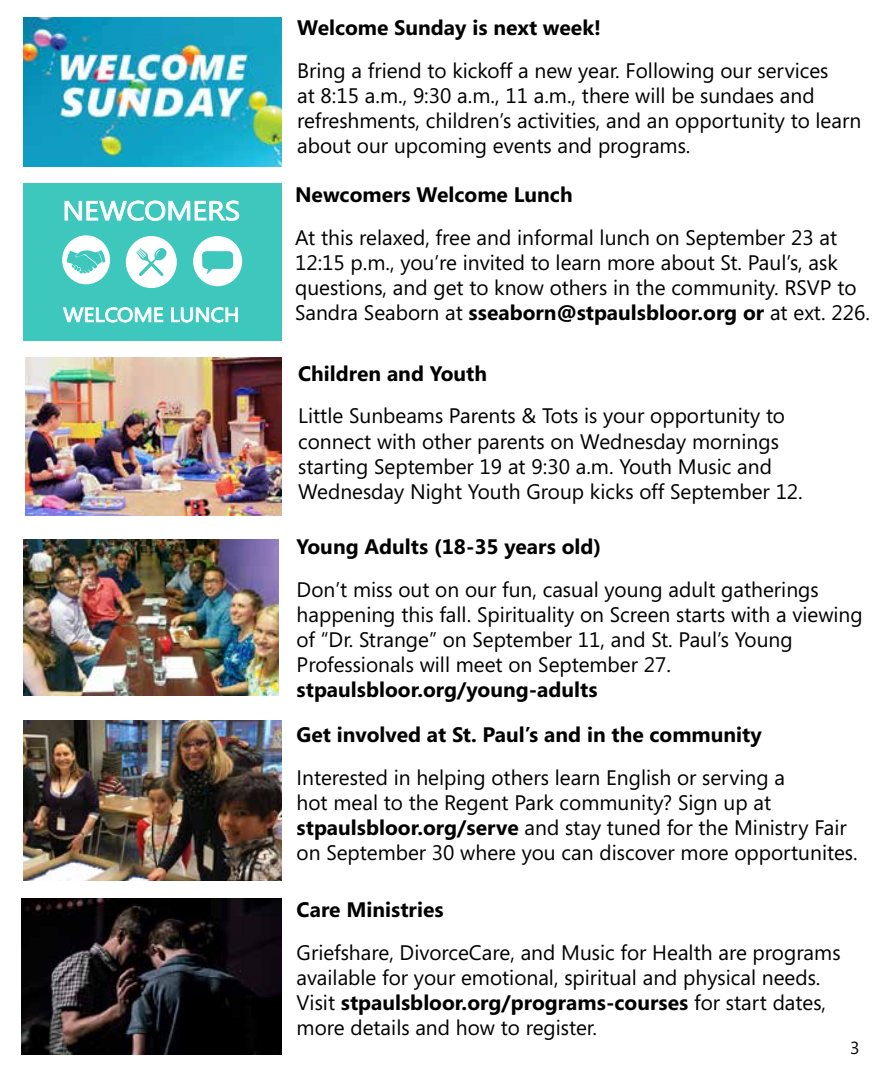
<style>
.page{position:relative;width:882px;height:1071px;background:#fff}
.page>*{position:absolute;margin:0;border:0;box-sizing:border-box;transform-origin:0 0}
.t1{font:26.78px "Segoe UI";color:#fff;scale:1.09 1}
.t2{font:21px/25.2px "Segoe";color:#000}
.t3{font:700 21px/44.4px "Segoe";color:#000}
.t4{font:19.95px "Segoe UI";color:#fff;scale:1.09 1}
.t5{font:17.5px "Segoe";color:#000}
.s1{font-weight:700}
</style>
<div class="page">
<img style="left:23px;top:17px;width:259px;height:149px">
<div style="left:23px;top:184px;width:258px;height:157px;background:#3dc7bd"></div>
<svg style="left:62px;top:235px;width:48px;height:49px"></svg>
<svg style="left:126px;top:236px;width:51px;height:52px"></svg>
<svg style="left:65px;top:201px;width:174px;height:20px"></svg>
<svg style="left:63px;top:307px;width:100px;height:15px"></svg>
<svg style="left:171px;top:307px;width:67px;height:15px"></svg>
<svg style="left:193px;top:236px;width:49px;height:50px"></svg>
<img style="left:26px;top:358px;width:256px;height:158px">
<img style="left:23px;top:539px;width:255px;height:156px">
<img style="left:23px;top:721px;width:259px;height:159px">
<img style="left:21px;top:898px;width:261px;height:156px">
<p class="t1" style="left:62px;top:192px;width:165px">NEWCOMERS</p>
<p class="t4" style="left:63px;top:301px;width:163px">WELCOME LUNCH</p>
<p class="t3" style="left:297px;top:4px;width:305px">Welcome Sunday is next week!</p>
<p class="t2" style="left:297px;top:57px;width:566px">Bring a friend to kickoff a new year. Following our services<br>at 8:15 a.m., 9:30 a.m., 11 a.m., there will be sundaes and refreshments, children’s activities, and an opportunity to learn about our upcoming events and programs.</p>
<p class="t3" style="left:295px;top:172px;width:279px">Newcomers Welcome Lunch</p>
<p class="t2" style="left:295px;top:224px;width:576px">At this relaxed, free and informal lunch on September 23 at 12:15 p.m., you’re invited to learn more about St. Paul’s, ask questions, and get to know others in the community. RSVP to Sandra Seaborn at <span class="s1">sseaborn@stpaulsbloor.org or</span> at ext. 226.</p>
<p class="t3" style="left:298px;top:350px;width:190px">Children and Youth</p>
<p class="t2" style="left:298px;top:403px;width:506px">Little Sunbeams Parents &amp; Tots is your opportunity to connect with other parents on Wednesday mornings starting September 19 at 9:30 a.m. Youth Music and Wednesday Night Youth Group kicks off September 12.</p>
<p class="t3" style="left:297px;top:523px;width:306px">Young Adults (18-35 years old)</p>
<p class="t2" style="left:297px;top:576px;width:568px">Don’t miss out on our fun, casual young adult gatherings happening this fall. Spirituality on Screen starts with a viewing of “Dr. Strange” on September 11, and St. Paul’s Young Professionals will meet on September 27.</p>
<p class="t3" style="left:297px;top:667px;width:467px">stpaulsbloor.org/young-adults<br>Get involved at St. Paul’s and in the community</p>
<p class="t2" style="left:297px;top:764px;width:563px">Interested in helping others learn English or serving a<br>hot meal to the Regent Park community? Sign up at <span class="s1">stpaulsbloor.org/serve</span> and stay tuned for the Ministry Fair on September 30 where you can discover more opportunites.</p>
<p class="t3" style="left:297px;top:887px;width:148px">Care Ministries</p>
<p class="t2" style="left:297px;top:939px;width:545px">Griefshare, DivorceCare, and Music for Health are programs available for your emotional, spiritual and physical needs.<br>Visit <span class="s1">stpaulsbloor.org/programs-courses</span> for start dates, more details and how to register.</p>
<p class="t5" style="left:850px;top:1035px;width:11px">3</p>
</div>
